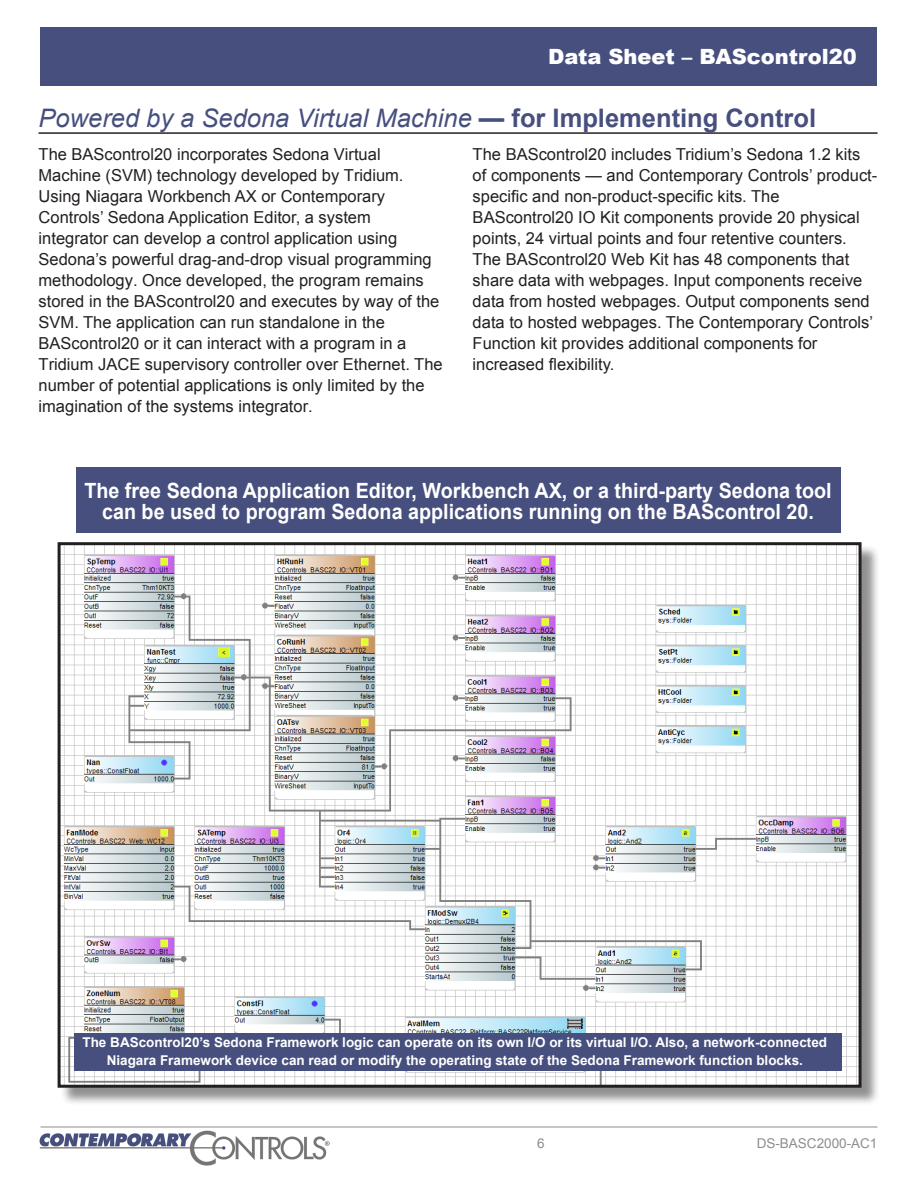
<style>
.page{position:relative;width:918px;height:1188px;background:#fff}
.page>*{position:absolute;margin:0;border:0;box-sizing:border-box;transform-origin:0 0}
.t1{font:italic 25.5px "Arial";color:#464f7e}
.t2{font:700 21px/21px "Arial";color:#fff;text-align:center;scale:.94 1}
.t3{font:900 21px "Arial";color:#fff}
.t4{font:16.5px/21px "Arial";color:#231f20}
.t5{font:700 13.5px/18px "Arial";color:#fff;text-align:center}
.t6{font:13.5px "Arial";color:#8e8e8d}
.s1{font-weight:700;font-style:normal}
</style>
<div class="page">
<hr style="left:40px;top:1127px;width:838px;height:1px;background:#8e8d8c">
<div style="left:40px;top:27px;width:838px;height:59px;background:#464f7e"></div>
<img style="left:40px;top:1131px;width:290px;height:35px">
<div style="left:60px;top:544px;width:820px;height:563px;background:#231f20;opacity:.5"></div>
<img style="left:62px;top:546px;width:796px;height:538px">
<div style="left:58px;top:542px;width:804px;height:546px;border:3px solid #231f20"></div>
<hr style="left:39px;top:133px;width:839px;height:1px;background:#231f20">
<div style="left:76px;top:468px;width:764px;height:65px;background:#464f7e"></div>
<div style="left:74px;top:1034px;width:768px;height:37px;background:#464f7e"></div>
<p class="t3" style="left:548px;top:41px;width:310px">Data Sheet – BAScontrol20</p>
<p class="t1" style="left:39px;top:101px;width:779px">Powered by a Sedona Virtual Machine <span class="s1">— for Implementing Control</span></p>
<p class="t4" style="left:39px;top:144px;width:406px">The BAScontrol20 incorporates Sedona Virtual Machine (SVM) technology developed by Tridium.<br>Using Niagara Workbench AX or Contemporary Controls’ Sedona Application Editor, a system integrator can develop a control application using Sedona’s powerful drag-and-drop visual programming methodology. Once developed, the program remains stored in the BAScontrol20 and executes by way of the SVM. The application can run standalone in the BAScontrol20 or it can interact with a program in a Tridium JACE supervisory controller over Ethernet. The number of potential applications is only limited by the imagination of the systems integrator.</p>
<p class="t4" style="left:473px;top:144px;width:406px">The BAScontrol20 includes Tridium’s Sedona 1.2 kits of components — and Contemporary Controls’ product&shy;specific and non-product-specific kits. The BAScontrol20 IO Kit components provide 20 physical points, 24 virtual points and four retentive counters.<br>The BAScontrol20 Web Kit has 48 components that share data with webpages. Input components receive data from hosted webpages. Output components send data to hosted webpages. The Contemporary Controls’ Function kit provides additional components for increased flexibility.</p>
<p class="t2" style="left:84px;top:480px;width:797px">The free Sedona Application Editor, Workbench AX, or a third-party Sedona tool can be used to program Sedona applications running on the BAScontrol 20.</p>
<p class="t5" style="left:82px;top:1034px;width:746px">The BAScontrol20’s Sedona Framework logic can operate on its own I/O or its virtual I/O. Also, a network-connected<br>Niagara Framework device can read or modify the operating state of the Sedona Framework function blocks.</p>
<p class="t6" style="left:537px;top:1134px;width:9px">6</p>
<p class="t6" style="left:757px;top:1134px;width:122px">DS-BASC2000-AC1</p>
</div>
